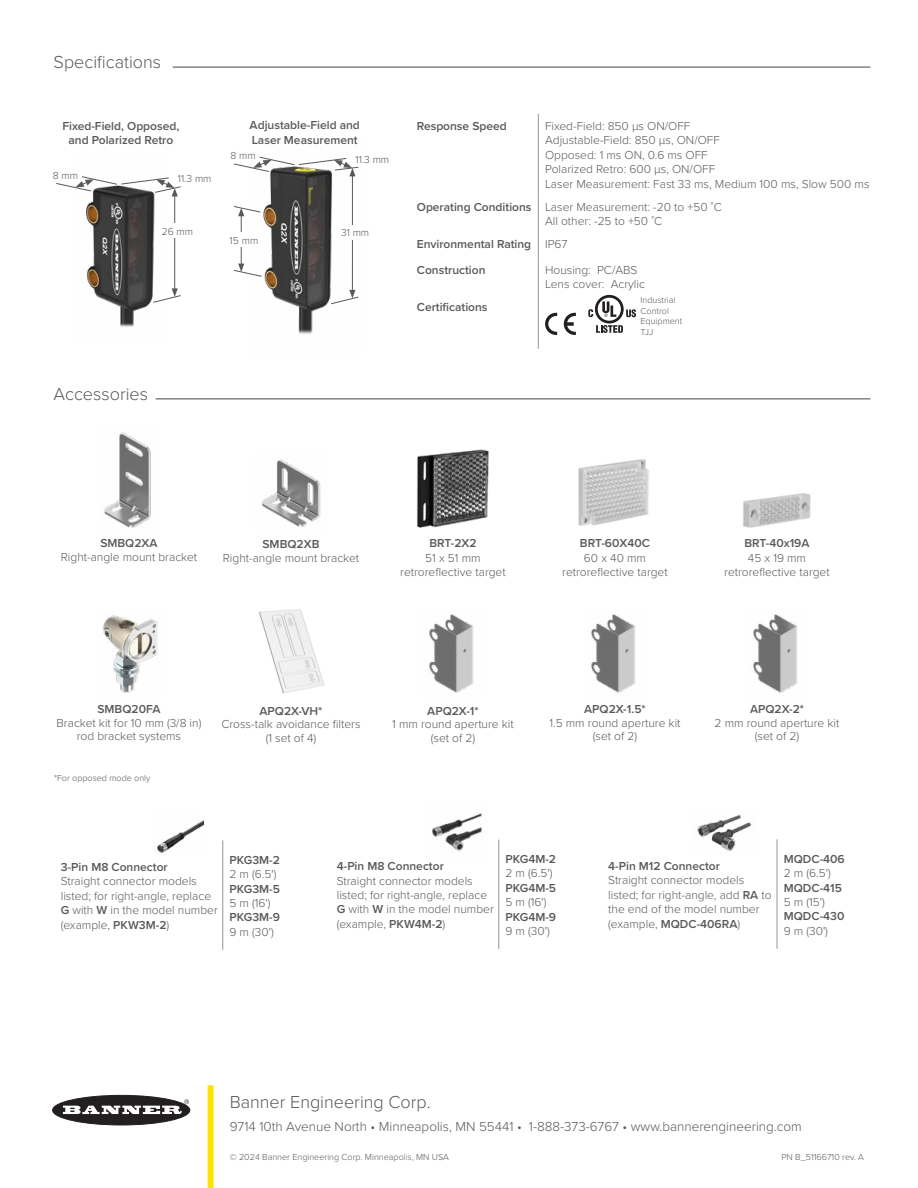
<style>
.page{position:relative;width:918px;height:1188px;background:#fff}
.page>*{position:absolute;margin:0;border:0;box-sizing:border-box;transform-origin:0 0}
.t1{font:300 18px "Proxima Nova";color:#58595b}
.t2{font:300 13.5px "Proxima Nova";color:#58595b}
.t3{font:300 12px/14.4px "Proxima Nova";color:#58595b;text-align:center}
.t4{font:600 12px/14.4px "Proxima Nova";color:#58595b}
.t5{font:300 10.5px "Proxima Nova";color:#58595b}
.t6{font:300 9px/10.5px "Proxima Nova";color:#58595b}
.s1{font-weight:600}
.s2{font-weight:300}
</style>
<div class="page">
<div style="left:53px;top:1095px;width:137px;height:30px;background:#231f20;border-radius:50%"></div>
<div style="left:52px;top:1095px;width:138px;height:30px;border:1px solid #231f20;border-radius:50%"></div>
<svg style="left:63px;top:1099px;width:126px;height:15px"></svg>
<div style="left:208px;top:1085px;width:6px;height:103px;background:#ffe300"></div>
<img style="left:85px;top:196px;width:70px;height:131px">
<img style="left:263px;top:176px;width:93px;height:158px">
<hr style="left:156px;top:398px;width:714px;height:1px;background:#58595b">
<hr style="left:173px;top:67px;width:697px;height:1px;background:#58595b">
<hr style="left:352px;top:174px;width:1px;height:118px;background:#58595b">
<hr style="left:241px;top:214px;width:1px;height:52px;background:#58595b">
<svg style="left:330px;top:290px;width:29px;height:15px"></svg>
<div style="left:335px;top:225px;width:40px;height:14px;background:#fff"></div>
<div style="left:224px;top:233px;width:40px;height:14px;background:#fff"></div>
<svg style="left:234px;top:206px;width:27px;height:10px"></svg>
<svg style="left:234px;top:264px;width:28px;height:13px"></svg>
<svg style="left:234px;top:156px;width:125px;height:20px"></svg>
<hr style="left:538px;top:114px;width:1px;height:80px;background:#939598">
<hr style="left:538px;top:194px;width:1px;height:38px;background:#939598">
<svg style="left:538px;top:232px;width:1px;height:26px"></svg>
<hr style="left:538px;top:258px;width:1px;height:37px;background:#939598">
<hr style="left:538px;top:295px;width:1px;height:54px;background:#939598">
<svg style="left:545px;top:313px;width:12px;height:22px"></svg>
<svg style="left:564px;top:313px;width:12px;height:22px"></svg>
<svg style="left:588px;top:295px;width:48px;height:38px"></svg>
<img style="left:104px;top:432px;width:47px;height:96px">
<img style="left:261px;top:459px;width:60px;height:68px">
<img style="left:416px;top:449px;width:73px;height:79px">
<img style="left:578px;top:459px;width:71px;height:67px">
<img style="left:743px;top:493px;width:68px;height:35px">
<img style="left:103px;top:615px;width:55px;height:78px">
<img style="left:259px;top:609px;width:66px;height:85px">
<img style="left:429px;top:614px;width:45px;height:79px">
<img style="left:591px;top:614px;width:45px;height:79px">
<img style="left:753px;top:614px;width:45px;height:79px">
<img style="left:157px;top:820px;width:47px;height:33px">
<img style="left:432px;top:813px;width:50px;height:39px">
<img style="left:697px;top:814px;width:55px;height:37px">
<hr style="left:222px;top:840px;width:1px;height:110px;background:#939598">
<hr style="left:498px;top:840px;width:1px;height:109px;background:#939598">
<hr style="left:777px;top:839px;width:1px;height:110px;background:#939598">
<hr style="left:174px;top:194px;width:1px;height:97px;background:#58595b">
<svg style="left:153px;top:288px;width:28px;height:15px"></svg>
<div style="left:158px;top:223px;width:39px;height:15px;background:#fff"></div>
<svg style="left:56px;top:176px;width:125px;height:20px"></svg>
<h1 class="t1" style="left:54px;top:49px;width:109px">Specifications</h1>
<p class="t4" style="left:62px;top:118px;width:118px;text-align:center">Fixed-Field, Opposed, and Polarized Retro</p>
<p class="t4" style="left:250px;top:118px;width:112px">Adjustable-Field and<br>Laser Measurement</p>
<p class="t4" style="left:417px;top:118px;width:92px">Response Speed</p>
<p class="t3" style="left:545px;top:118px;width:326px;text-align:left">Fixed-Field: 850 μs ON/OFF<br>Adjustable-Field: 850 μs, ON/OFF<br>Opposed: 1 ms ON, 0.6 ms OFF<br>Polarized Retro: 600 μs, ON/OFF<br>Laser Measurement: Fast 33 ms, Medium 100 ms, Slow 500 ms</p>
<p class="t3" style="left:545px;top:199px;width:178px;text-align:left;text-indent:-128px"><span class="s1">Operating Conditions</span> Laser Measurement: -20 to +50 ˚C<br>All other: -25 to +50 ˚C</p>
<p class="t4" style="left:417px;top:231px;width:152px;line-height:25.8px">Environmental Rating <span class="s2">IP67<br></span>Construction</p>
<p class="t5" style="left:231px;top:148px;width:27px">8 mm</p>
<p class="t5" style="left:355px;top:151px;width:35px">11.3 mm</p>
<p class="t5" style="left:53px;top:167px;width:27px">8 mm</p>
<p class="t5" style="left:178px;top:171px;width:35px">11.3 mm</p>
<p class="t5" style="left:162px;top:223px;width:33px">26 mm</p>
<p class="t5" style="left:341px;top:225px;width:30px">31 mm</p>
<p class="t5" style="left:230px;top:233px;width:30px">15 mm</p>
<p class="t3" style="left:545px;top:262px;width:101px;text-align:left">Housing: PC/ABS<br>Lens cover: Acrylic</p>
<h1 class="t1" style="left:54px;top:381px;width:96px">Accessories</h1>
<p class="t4" style="left:417px;top:300px;width:72px">Certifications</p>
<p class="t6" style="left:641px;top:295px;width:43px">Industrial<br>Control<br>Equipment<br>TJJ</p>
<p class="t4" style="left:100px;top:536px;width:59px">SMBQ2XA</p>
<p class="t3" style="left:61px;top:549px;width:138px">Right-angle mount bracket</p>
<p class="t4" style="left:263px;top:537px;width:58px">SMBQ2XB</p>
<p class="t3" style="left:223px;top:550px;width:138px">Right-angle mount bracket</p>
<p class="t4" style="left:429px;top:536px;width:49px">BRT-2X2</p>
<p class="t3" style="left:400px;top:550px;width:107px">51 x 51 mm retroreflective target</p>
<p class="t4" style="left:580px;top:536px;width:72px">BRT-60X40C</p>
<p class="t3" style="left:562px;top:550px;width:107px">60 x 40 mm retroreflective target</p>
<p class="t4" style="left:744px;top:536px;width:67px">BRT-40x19A</p>
<p class="t3" style="left:724px;top:550px;width:107px">45 x 19 mm retroreflective target</p>
<p class="t4" style="left:98px;top:702px;width:64px">SMBQ20FA</p>
<p class="t3" style="left:57px;top:715px;width:146px;line-height:13.5px">Bracket kit for 10 mm (3/8 in) rod bracket systems</p>
<p class="t6" style="left:54px;top:773px;width:98px">*For opposed mode only</p>
<p class="t4" style="left:260px;top:703px;width:64px">APQ2X-VH*</p>
<p class="t3" style="left:221px;top:717px;width:141px;line-height:13.5px">Cross-talk avoidance filters (1 set of 4)</p>
<p class="t4" style="left:427px;top:703px;width:53px">APQ2X-1*</p>
<p class="t3" style="left:392px;top:717px;width:123px;line-height:13.5px">1 mm round aperture kit (set of 2)</p>
<p class="t4" style="left:584px;top:702px;width:63px">APQ2X-1.5*</p>
<p class="t3" style="left:549px;top:715px;width:133px;line-height:13.5px">1.5 mm round aperture kit (set of 2)</p>
<p class="t4" style="left:750px;top:702px;width:55px">APQ2X-2*</p>
<p class="t3" style="left:715px;top:715px;width:126px;line-height:13.5px">2 mm round aperture kit (set of 2)</p>
<p class="t4" style="left:61px;top:859px;width:108px">3-Pin M8 Connector</p>
<p class="t3" style="left:61px;top:874px;width:159px;text-align:left">Straight connector models listed; for right-angle, replace<br><span class="s1">G</span> with <span class="s1">W</span> in the model number (example, <span class="s1">PKW3M-2</span>)</p>
<p class="t4" style="left:230px;top:852px;width:52px">PKG3M-2</p>
<p class="t3" style="left:230px;top:866px;width:48px">2 m (6.5')</p>
<p class="t4" style="left:230px;top:881px;width:52px">PKG3M-5</p>
<p class="t3" style="left:230px;top:895px;width:43px">5 m (16')</p>
<p class="t4" style="left:230px;top:910px;width:52px">PKG3M-9</p>
<p class="t3" style="left:230px;top:924px;width:46px">9 m (30')</p>
<p class="t4" style="left:337px;top:859px;width:109px">4-Pin M8 Connector</p>
<p class="t3" style="left:337px;top:873px;width:159px;text-align:left">Straight connector models listed; for right-angle, replace<br><span class="s1">G</span> with <span class="s1">W</span> in the model number (example, <span class="s1">PKW4M-2</span>)</p>
<p class="t4" style="left:506px;top:851px;width:52px">PKG4M-2</p>
<p class="t3" style="left:506px;top:866px;width:48px">2 m (6.5')</p>
<p class="t4" style="left:506px;top:880px;width:52px">PKG4M-5</p>
<p class="t3" style="left:506px;top:894px;width:43px">5 m (16')</p>
<p class="t4" style="left:506px;top:909px;width:52px">PKG4M-9</p>
<p class="t3" style="left:506px;top:923px;width:46px">9 m (30')</p>
<p class="t4" style="left:608px;top:858px;width:113px">4-Pin M12 Connector</p>
<p class="t3" style="left:608px;top:873px;width:165px;text-align:left">Straight connector models listed; for right-angle, add <span class="s1">RA</span> to the end of the model number (example, <span class="s1">MQDC-406RA</span>)</p>
<p class="t4" style="left:784px;top:851px;width:63px">MQDC-406</p>
<p class="t3" style="left:784px;top:865px;width:48px">2 m (6.5')</p>
<p class="t4" style="left:784px;top:880px;width:60px">MQDC-415</p>
<p class="t3" style="left:784px;top:894px;width:43px">5 m (15')</p>
<p class="t4" style="left:784px;top:909px;width:62px">MQDC-430</p>
<p class="t3" style="left:784px;top:923px;width:46px">9 m (30')</p>
<h1 class="t1" style="left:230px;top:1089px;width:202px">Banner Engineering Corp.</h1>
<p class="t2" style="left:230px;top:1117px;width:574px">9714 10th Avenue North • Minneapolis, MN 55441 • 1-888-373-6767 • www.bannerengineering.com</p>
<p class="t6" style="left:230px;top:1151px;width:221px">© 2024 Banner Engineering Corp. Minneapolis, MN USA</p>
<p class="t6" style="left:781px;top:1151px;width:84px">PN B_51166710 rev. A</p>
</div>
